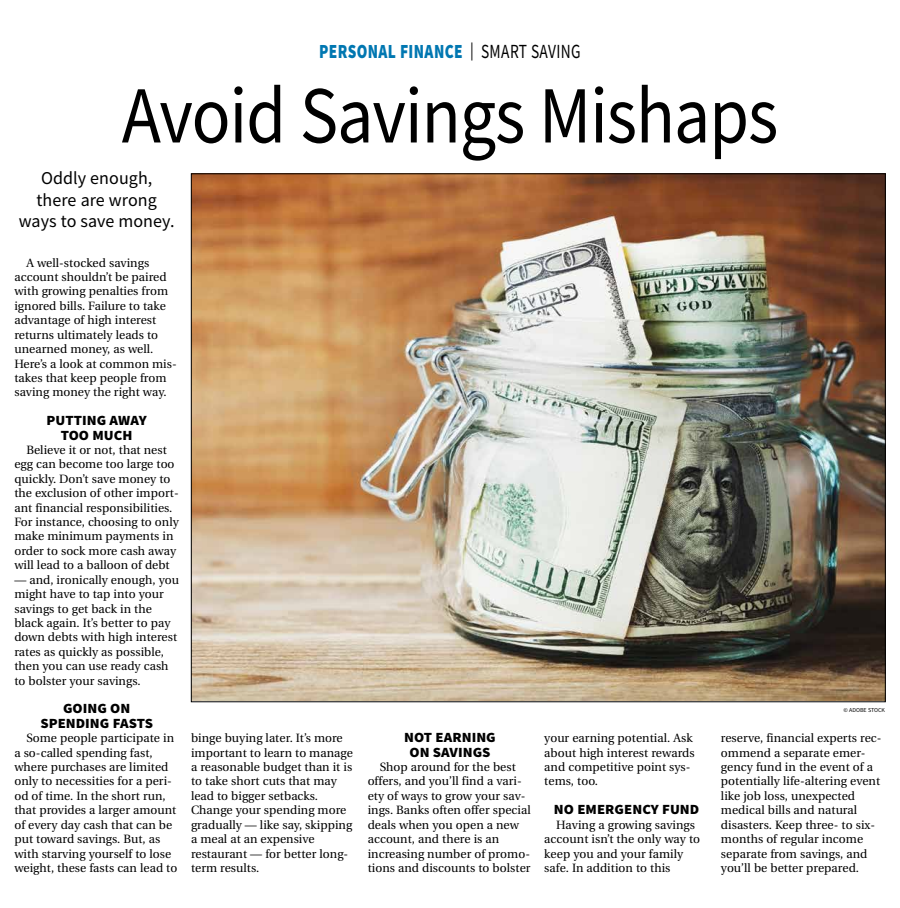
<style>
.page{position:relative;width:900px;height:908px;background:#fff}
.page>*{position:absolute;margin:0;border:0;box-sizing:border-box;transform-origin:0 0}
.t1{font:81px "Source Sans Pro";letter-spacing:-.015em;color:#000;scale:.89 1}
.t2{font:900 20px "Source Sans Pro";letter-spacing:.025em;color:#0077b1;scale:.77 1}
.t3{font:18px/21.6px "Source Sans Pro";letter-spacing:.005em;color:#000;text-align:center}
.t4{font:900 14px/14.4px "Source Sans Pro";letter-spacing:.005em;color:#000;text-align:center;scale:1.05 1}
.t5{font:12px/14.4px "Utopia";letter-spacing:.005em;color:#000}
.t6{font:6px "Source Sans Pro";color:#000}
.s1{font-weight:400;font-size:18px;color:#000}
.s2{font-weight:400;color:#000}
</style>
<div class="page">
<img style="left:193px;top:175px;width:691px;height:524px">
<h2 class="t2" style="left:319px;top:38px;width:341px">PERSONAL FINANCE <span class="s1">|</span> <span class="s2">SMART SAVING</span></h2>
<h1 class="t1" style="left:122px;top:64px;width:739px">Avoid Savings Mishaps</h1>
<h3 class="t3" style="left:19px;top:167px;width:157px">Oddly enough, there are wrong ways to save money.</h3>
<p class="t5" style="left:14px;top:255px;width:164px;text-indent:12px">A well-stocked savings account shouldn’t be paired with growing penalties from ignored bills. Failure to take advantage of high interest returns ultimately leads to unearned money, as well.<br>Here’s a look at common mis&shy;takes that keep people from saving money the right way.</p>
<p class="t4" style="left:47px;top:413px;width:97px">PUTTING AWAY<br>TOO MUCH</p>
<p class="t5" style="left:14px;top:443px;width:166px;text-indent:12px">Believe it or not, that nest egg can become too large too quickly. Don’t save money to the exclusion of other import&shy;ant financial responsibilities.<br>For instance, choosing to only make minimum payments in order to sock more cash away will lead to a balloon of debt</p>
<p class="t5" style="left:14px;top:572px;width:166px">— and, ironically enough, you might have to tap into your savings to get back in the black again. It’s better to pay down debts with high interest rates as quickly as possible, then you can use ready cash to bolster your savings.</p>
<p class="t4" style="left:40px;top:701px;width:109px">GOING ON<br>SPENDING FASTS</p>
<p class="t5" style="left:14px;top:731px;width:164px;text-indent:12px">Some people participate in a so-called spending fast, where purchases are limited only to necessities for a peri&shy;od of time. In the short run, that provides a larger amount of every day cash that can be put toward savings. But, as with starving yourself to lose weight, these fasts can lead to</p>
<p class="t5" style="left:191px;top:731px;width:163px">binge buying later. It’s more important to learn to manage a reasonable budget than it is to take short cuts that may lead to bigger setbacks.<br>Change your spending more gradually — like say, skipping a meal at an expensive restaurant — for better long&shy;term results.</p>
<p class="t4" style="left:404px;top:730px;width:89px">NOT EARNING<br>ON SAVINGS</p>
<p class="t5" style="left:368px;top:759px;width:165px;text-indent:12px">Shop around for the best offers, and you’ll find a vari&shy;ety of ways to grow your sav&shy;ings. Banks often offer special deals when you open a new account, and there is an increasing number of promo&shy;tions and discounts to bolster</p>
<p class="t5" style="left:544px;top:731px;width:152px">your earning potential. Ask about high interest rewards and competitive point sys&shy;tems, too.</p>
<p class="t4" style="left:554px;top:802px;width:140px">NO EMERGENCY FUND</p>
<p class="t5" style="left:544px;top:817px;width:157px;text-indent:12px">Having a growing savings account isn’t the only way to keep you and your family safe. In addition to this</p>
<p class="t6" style="left:844px;top:706px;width:43px">© ADOBE STOCK</p>
<p class="t5" style="left:721px;top:731px;width:162px">reserve, financial experts rec&shy;ommend a separate emer&shy;gency fund in the event of a potentially life-altering event like job loss, unexpected medical bills and natural disasters. Keep three- to six&shy;months of regular income separate from savings, and you’ll be better prepared.</p>
</div>
